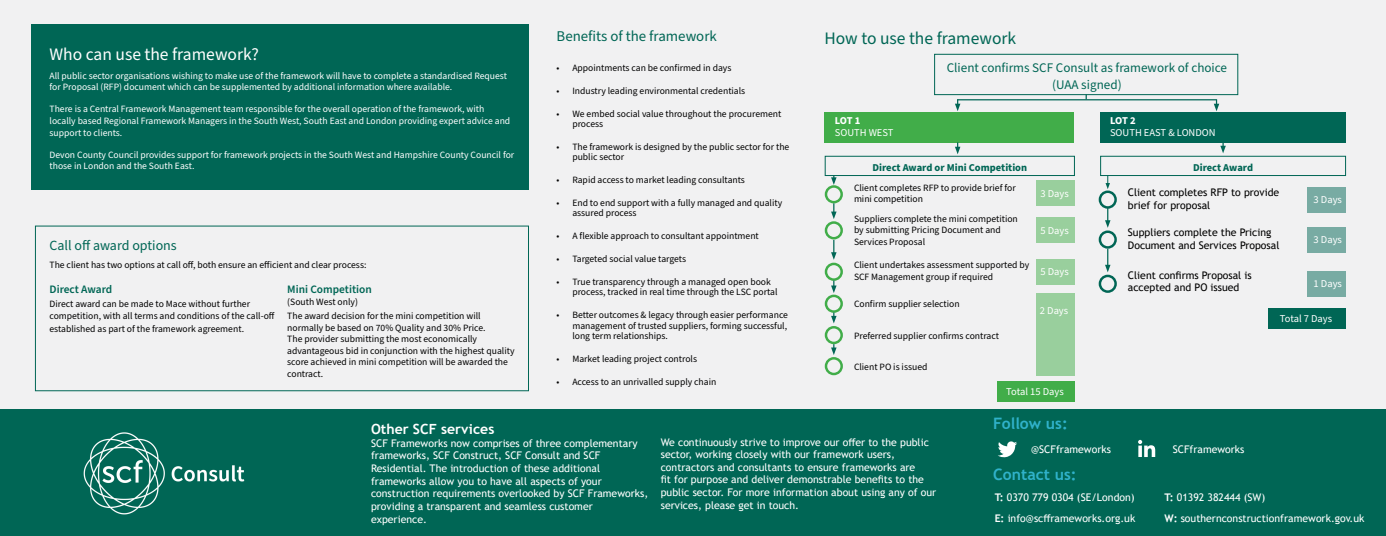
<style>
.page{position:relative;width:1386px;height:536px;background:#fff}
.page>*{position:absolute;margin:0;border:0;box-sizing:border-box;transform-origin:0 0}
.t1{font:17.5px "Source Sans Pro";color:#fff}
.t2{font:17.5px "Source Sans Pro";color:#065}
.t3{font:700 15.75px "Trebuchet MS";color:#30b2ca}
.t4{font:14.88px "Source Sans Pro";color:#065}
.t5{font:14px "Source Sans Pro";color:#065}
.t6{font:700 14px "Trebuchet MS";color:#fff}
.t7{font:13.12px/16.6px "Source Sans Pro";color:#065;text-align:center}
.t8{font:600 11.38px "Source Sans Pro";color:#065}
.t9{font:10.5px/12.6px "Trebuchet MS";color:#fff}
.t10{font:10.5px/12.6px "Trebuchet MS";color:#000}
.t11{font:10.5px "Source Sans Pro";color:#fff}
.t12{font:700 10.5px "Source Sans Pro";color:#065}
.t13{font:700 10.5px "Source Sans Pro";letter-spacing:-.035em;color:#fff}
.t14{font:9.62px/11.5px "Source Sans Pro";color:#000}
.t15{font:9.62px/11.5px "Source Sans Pro";color:#fff}
.s1{font-weight:700}
</style>
<div class="page">
<div style="left:0;top:0;width:1386px;height:410px;background:#f1f1f2"></div>
<div style="left:32px;top:24px;width:497px;height:166px;background:#065"></div>
<div style="left:0;top:410px;width:1386px;height:126px;background:#065"></div>
<svg style="left:998px;top:441px;width:19px;height:16px"></svg>
<svg style="left:1138px;top:439px;width:17px;height:18px"></svg>
<img style="left:84px;top:432px;width:161px;height:83px">
<div style="left:825px;top:112px;width:249px;height:30px;background:#41ad49"></div>
<div style="left:825px;top:156px;width:250px;height:20px;border:1px solid #065"></div>
<div style="left:1100px;top:156px;width:246px;height:20px;border:1px solid #065"></div>
<div style="left:1036px;top:293px;width:39px;height:82px;background:#99cf9d"></div>
<div style="left:998px;top:381px;width:77px;height:21px;background:#41ad49"></div>
<div style="left:1269px;top:308px;width:77px;height:20px;background:#065"></div>
<div style="left:1036px;top:259px;width:39px;height:25px;background:#99cf9d"></div>
<div style="left:1036px;top:217px;width:39px;height:26px;background:#99cf9d"></div>
<div style="left:1307px;top:227px;width:39px;height:25px;background:#78aba3"></div>
<div style="left:1307px;top:271px;width:39px;height:25px;background:#78aba3"></div>
<div style="left:1036px;top:180px;width:39px;height:26px;background:#99cf9d"></div>
<div style="left:1307px;top:187px;width:39px;height:25px;background:#78aba3"></div>
<div style="left:1100px;top:112px;width:246px;height:30px;background:#065"></div>
<div style="left:825px;top:185px;width:18px;height:18px;border:2px solid #41ad49;border-radius:50%"></div>
<div style="left:1099px;top:190px;width:18px;height:19px;border:2px solid #065;border-radius:50%"></div>
<div style="left:825px;top:221px;width:18px;height:18px;border:2px solid #41ad49;border-radius:50%"></div>
<div style="left:1099px;top:230px;width:18px;height:18px;border:2px solid #065;border-radius:50%"></div>
<div style="left:825px;top:262px;width:18px;height:19px;border:2px solid #41ad49;border-radius:50%"></div>
<div style="left:1099px;top:274px;width:18px;height:19px;border:2px solid #065;border-radius:50%"></div>
<div style="left:825px;top:294px;width:18px;height:19px;border:2px solid #41ad49;border-radius:50%"></div>
<div style="left:825px;top:326px;width:18px;height:18px;border:2px solid #41ad49;border-radius:50%"></div>
<div style="left:825px;top:357px;width:18px;height:18px;border:2px solid #41ad49;border-radius:50%"></div>
<div style="left:934px;top:54px;width:304px;height:41px;border:1px solid #065"></div>
<svg style="left:1214px;top:99px;width:5px;height:12px"></svg>
<svg style="left:955px;top:100px;width:5px;height:11px"></svg>
<svg style="left:955px;top:142px;width:5px;height:12px"></svg>
<svg style="left:1220px;top:142px;width:6px;height:11px"></svg>
<svg style="left:831px;top:176px;width:6px;height:9px"></svg>
<svg style="left:831px;top:203px;width:6px;height:16px"></svg>
<svg style="left:1105px;top:208px;width:6px;height:20px"></svg>
<svg style="left:1105px;top:248px;width:6px;height:24px"></svg>
<svg style="left:831px;top:240px;width:6px;height:20px"></svg>
<svg style="left:831px;top:280px;width:6px;height:13px"></svg>
<svg style="left:831px;top:312px;width:6px;height:11px"></svg>
<svg style="left:831px;top:344px;width:6px;height:11px"></svg>
<hr style="left:957px;top:99px;width:260px;height:1px;background:#065">
<svg style="left:1106px;top:175px;width:4px;height:14px"></svg>
<h1 class="t1" style="left:50px;top:43px;width:211px">Who can use the framework?</h1>
<p class="t15" style="left:50px;top:70px;width:459px">All public sector organisations wishing to make use of the framework will have to complete a standardised Request for Proposal (RFP) document which can be supplemented by additional information where available.</p>
<p class="t15" style="left:50px;top:104px;width:462px">There is a Central Framework Management team responsible for the overall operation of the framework, with locally based Regional Framework Managers in the South West, South East and London providing expert advice and support to clients.</p>
<p class="t15" style="left:50px;top:149px;width:466px">Devon County Council provides support for framework projects in the South West and Hampshire County Council for those in London and the South East.</p>
<h3 class="t5" style="left:50px;top:235px;width:129px">Call off award options</h3>
<p class="t14" style="left:50px;top:259px;width:318px">The client has two options at call off, both ensure an efficient and clear process:</p>
<p class="t8" style="left:50px;top:282px;width:64px">Direct Award</p>
<p class="t14" style="left:50px;top:299px;width:227px">Direct award can be made to Mace without further competition, with all terms and conditions of the call-off</p>
<p class="t14" style="left:50px;top:323px;width:196px">established as part of the framework agreement.</p>
<p class="t8" style="left:287px;top:282px;width:86px">Mini Competition</p>
<p class="t14" style="left:287px;top:295px;width:195px;line-height:14.2px">(South West only)<br>The award decision for the mini competition will</p>
<p class="t14" style="left:287px;top:322px;width:229px">normally be based on 70% Quality and 30% Price.<br>The provider submitting the most economically advantageous bid in conjunction with the highest quality score achieved in mini competition will be awarded the contract.</p>
<h3 class="t4" style="left:557px;top:26px;width:162px">Benefits of the framework</h3>
<p class="t14" style="left:557px;top:62px;width:176px">• Appointments can be confirmed in days</p>
<p class="t14" style="left:557px;top:85px;width:190px">• Industry leading environmental credentials</p>
<p class="t14" style="left:572px;top:108px;width:211px;line-height:10.5px;text-indent:-16px">• We embed social value throughout the procurement process</p>
<p class="t14" style="left:572px;top:142px;width:219px;line-height:10.5px;text-indent:-16px">• The framework is designed by the public sector for the public sector</p>
<p class="t14" style="left:557px;top:174px;width:190px">• Rapid access to market leading consultants</p>
<p class="t14" style="left:572px;top:198px;width:211px;line-height:10.5px;text-indent:-16px">• End to end support with a fully managed and quality assured process</p>
<p class="t14" style="left:557px;top:230px;width:204px">• A flexible approach to consultant appointment</p>
<p class="t14" style="left:557px;top:253px;width:131px">• Targeted social value targets</p>
<p class="t14" style="left:572px;top:276px;width:207px;line-height:10.5px;text-indent:-16px">• True transparency through a managed open book process, tracked in real time through the LSC portal</p>
<p class="t14" style="left:572px;top:310px;width:217px;line-height:10.5px;text-align:justify;text-indent:-16px">• Better outcomes &amp; legacy through easier performance management of trusted suppliers, forming successful, long term relationships.</p>
<p class="t14" style="left:557px;top:353px;width:142px">• Market leading project controls</p>
<p class="t14" style="left:557px;top:376px;width:161px">• Access to an unrivalled supply chain</p>
<h1 class="t2" style="left:824px;top:26px;width:193px">How to use the framework</h1>
<h3 class="t7" style="left:947px;top:60px;width:282px">Client confirms SCF Consult as framework of choice (UAA signed)</h3>
<p class="t13" style="left:835px;top:113px;width:27px">LOT 1</p>
<p class="t11" style="left:835px;top:126px;width:60px">SOUTH WEST</p>
<p class="t12" style="left:872px;top:160px;width:156px">Direct Award or Mini Competition</p>
<p class="t12" style="left:1193px;top:160px;width:62px">Direct Award</p>
<p class="t13" style="left:1110px;top:113px;width:27px">LOT 2</p>
<p class="t11" style="left:1110px;top:126px;width:107px">SOUTH EAST &amp; LONDON</p>
<p class="t14" style="left:854px;top:182px;width:163px">Client completes RFP to provide brief for mini competition</p>
<p class="t10" style="left:1128px;top:186px;width:153px">Client completes RFP to provide brief for proposal</p>
<p class="t11" style="left:1040px;top:186px;width:30px">3 Days</p>
<p class="t11" style="left:1314px;top:192px;width:30px">3 Days</p>
<p class="t14" style="left:854px;top:213px;width:165px">Suppliers complete the mini competition by submitting Pricing Document and<br>Services Proposal</p>
<p class="t11" style="left:1040px;top:223px;width:30px">5 Days</p>
<p class="t10" style="left:1128px;top:226px;width:153px">Suppliers complete the Pricing<br>Document and Services Proposal</p>
<p class="t11" style="left:1314px;top:232px;width:30px">3 Days</p>
<p class="t11" style="left:1314px;top:277px;width:30px">1 Days</p>
<p class="t14" style="left:854px;top:259px;width:177px">Client undertakes assessment supported by<br>SCF Management group if required</p>
<p class="t10" style="left:1128px;top:268px;width:125px">Client confirms Proposal is accepted and PO issued</p>
<p class="t11" style="left:1040px;top:304px;width:30px">2 Days</p>
<p class="t11" style="left:1040px;top:265px;width:30px">5 Days</p>
<p class="t14" style="left:854px;top:298px;width:107px">Confirm supplier selection</p>
<p class="t14" style="left:854px;top:330px;width:147px">Preferred supplier confirms contract</p>
<p class="t14" style="left:854px;top:361px;width:75px">Client PO is issued</p>
<p class="t11" style="left:1280px;top:311px;width:54px">Total 7 Days</p>
<p class="t11" style="left:1006px;top:384px;width:59px">Total 15 Days</p>
<h2 class="t3" style="left:993px;top:414px;width:76px">Follow us:</h2>
<h3 class="t6" style="left:371px;top:420px;width:125px">Other SCF services</h3>
<p class="t9" style="left:371px;top:436px;width:279px">SCF Frameworks now comprises of three complementary frameworks, SCF Construct, SCF Consult and SCF Residential. The introduction of these additional frameworks allow you to have all aspects of your construction requirements overlooked by SCF Frameworks, providing a transparent and seamless customer experience.</p>
<p class="t9" style="left:661px;top:435px;width:277px">We continuously strive to improve our offer to the public sector, working closely with our framework users, contractors and consultants to ensure frameworks are<br>fit for purpose and deliver demonstrable benefits to the public sector. For more information about using any of our services, please get in touch.</p>
<p class="t9" style="left:1031px;top:442px;width:81px">@SCFframeworks</p>
<p class="t9" style="left:1173px;top:442px;width:73px">SCFframeworks</p>
<h2 class="t3" style="left:993px;top:464px;width:85px">Contact us:</h2>
<p class="t9" style="left:995px;top:490px;width:142px"><span class="s1">T:</span> 0370 779 0304 (SE/London)</p>
<p class="t9" style="left:1165px;top:490px;width:102px"><span class="s1">T:</span> 01392 382444 (SW)</p>
<p class="t9" style="left:995px;top:511px;width:142px"><span class="s1">E:</span> info@scfframeworks.org.uk</p>
<p class="t9" style="left:1165px;top:511px;width:201px"><span class="s1">W:</span> southernconstructionframework.gov.uk</p>
</div>
